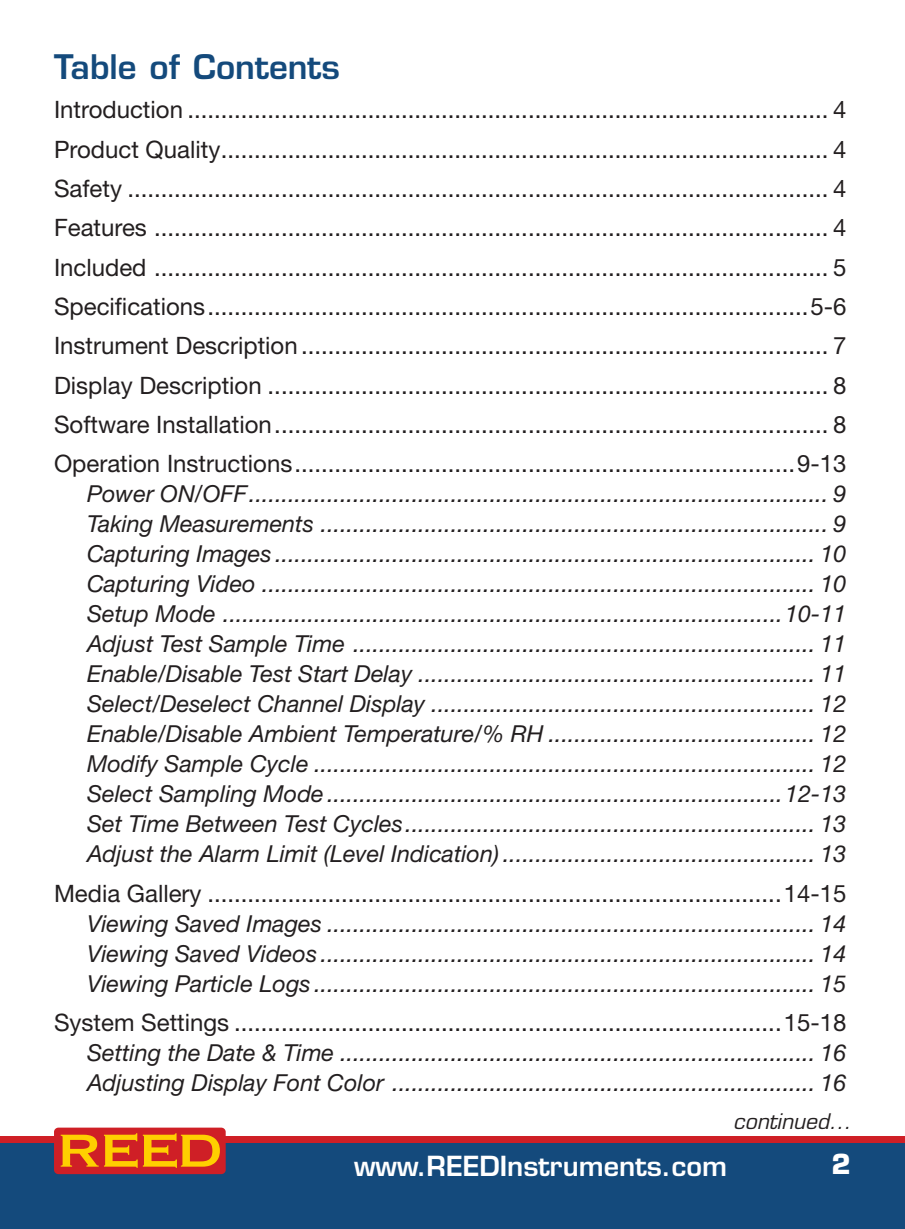
<style>
.page{position:relative;width:905px;height:1229px;background:#fff}
.page>*{position:absolute;margin:0;border:0;box-sizing:border-box;transform-origin:0 0}
.t1{font:600 33px "Eurostile LT Std";color:#144a7c}
.t2{font:600 27px "Eurostile LT Std";color:#fff}
.t3{font:700 27px "Eurostile LT Std";color:#fff}
.t4{font:24px/39.3px "Helvetica Neue LT Std";color:#231f20;text-align:justify}
.t5{font:italic 23.4px/30px "Helvetica Neue LT Std";color:#231f20;text-align:justify}
.t6{font:italic 21px "Eurostile LT Std";color:#231f20}
</style>
<div class="page">
<div style="left:0;top:1137px;width:904px;height:91px;background:#144a7c"></div>
<div style="left:0;top:1136px;width:904px;height:6px;background:#cf1f26"></div>
<div style="left:54px;top:1127px;width:172px;height:47px;background:#cf1f26;border-radius:4px"></div>
<svg style="left:61px;top:1133px;width:159px;height:34px"></svg>
<h1 class="t1" style="left:54px;top:46px;width:287px">Table of Contents</h1>
<p class="t4" style="left:54px;top:90px;width:793px">Introduction ................................................................................................ 4<br>Product Quality........................................................................................... 4<br>Safety ......................................................................................................... 4<br>Features ..................................................................................................... 4<br>Included ..................................................................................................... 5<br>Specifications..........................................................................................5-6<br>Instrument Description............................................................................... 7<br>Display Description .................................................................................... 8<br>Software Installation................................................................................... 8<br>Operation Instructions...........................................................................9-13</p>
<p class="t5" style="left:87px;top:478px;width:761px">Power ON/OFF......................................................................................... 9<br>Taking Measurements .............................................................................. 9<br>Capturing Images ................................................................................... 10<br>Capturing Video ..................................................................................... 10<br>Setup Mode ......................................................................................10-11<br>Adjust Test Sample Time ....................................................................... 11<br>Enable/Disable Test Start Delay ............................................................. 11<br>Select/Deselect Channel Display ........................................................... 12<br>Enable/Disable Ambient Temperature/% RH ......................................... 12<br>Modify Sample Cycle ............................................................................. 12<br>Select Sampling Mode ......................................................................12-13<br>Set Time Between Test Cycles............................................................... 13<br>Adjust the Alarm Limit (Level Indication) ................................................ 13</p>
<p class="t4" style="left:54px;top:873px;width:793px">Media Gallery ......................................................................................14-15</p>
<p class="t5" style="left:87px;top:908px;width:761px">Viewing Saved Images ........................................................................... 14<br>Viewing Saved Videos ............................................................................ 14<br>Viewing Particle Logs ............................................................................. 15</p>
<p class="t4" style="left:54px;top:1002px;width:793px">System Settings ..................................................................................15-18</p>
<p class="t5" style="left:87px;top:1037px;width:761px">Setting the Date &amp; Time ......................................................................... 16<br>Adjusting Display Font Color ................................................................. 16</p>
<p class="t6" style="left:733px;top:1108px;width:119px">continued...</p>
<p class="t2" style="left:354px;top:1148px;width:374px">www.REEDInstruments.com</p>
<p class="t3" style="left:831px;top:1147px;width:21px">2</p>
</div>
